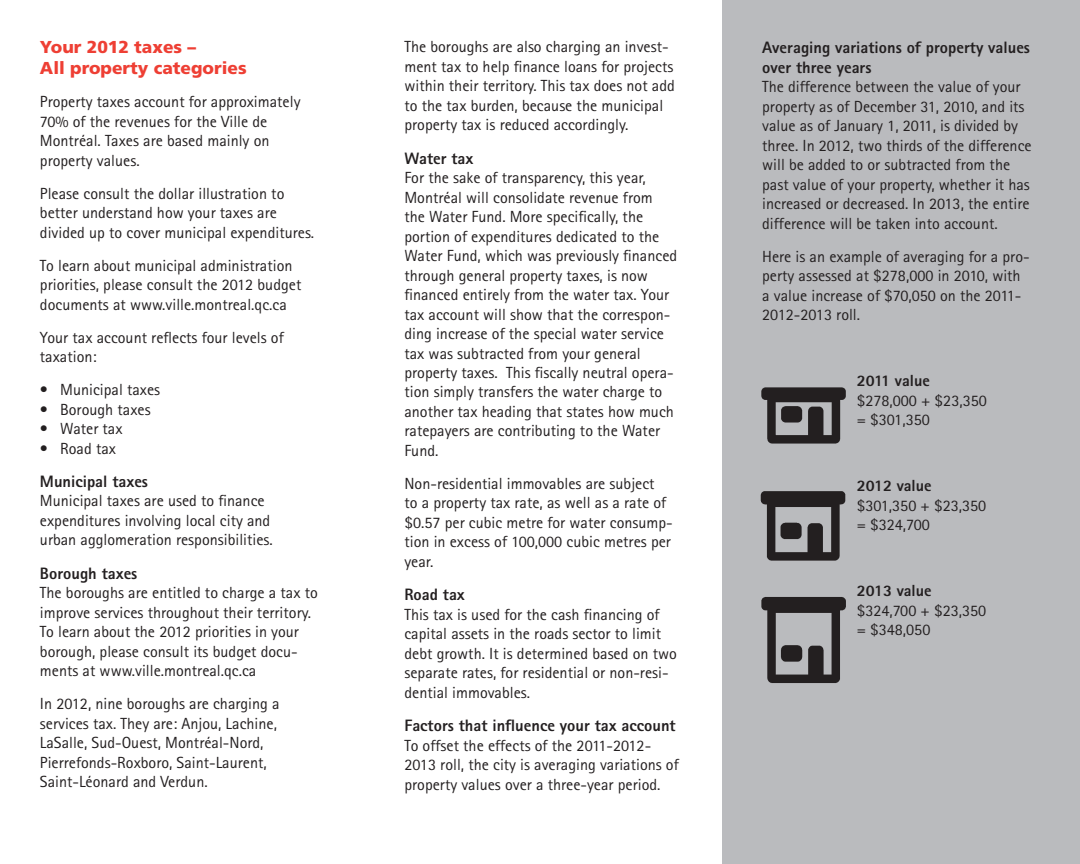
<style>
.page{position:relative;width:1080px;height:864px;background:#fff}
.page>*{position:absolute;margin:0;border:0;box-sizing:border-box;transform-origin:0 0}
.t1{font:900 17.25px/20.7px "Frutiger";color:#ee3f34}
.t2{font:800 16.5px/19.8px "Rotis Sans Serif";color:#231f20}
.t3{font:16.2px/19.5px "Rotis Sans Serif";color:#231f20}
.t4{font:800 16.2px "Rotis Sans Serif";color:#231f20}
</style>
<div class="page">
<div style="left:722px;top:0;width:358px;height:864px;background:#babbbe"></div>
<img style="left:761px;top:387px;width:85px;height:57px">
<img style="left:760px;top:491px;width:86px;height:70px">
<img style="left:761px;top:597px;width:85px;height:86px">
<p class="t1" style="left:40px;top:37px;width:208px">Your 2012 taxes –<br>All property categories</p>
<p class="t3" style="left:40px;top:92px;width:262px">Property taxes account for approximately<br>70% of the revenues for the Ville de<br>Montréal. Taxes are based mainly on property values.</p>
<p class="t3" style="left:40px;top:183px;width:276px">Please consult the dollar illustration to better understand how your taxes are divided up to cover municipal expenditures.</p>
<p class="t3" style="left:40px;top:255px;width:263px">To learn about municipal administration priorities, please consult the 2012 budget documents at www.ville.montreal.qc.ca</p>
<p class="t3" style="left:40px;top:327px;width:245px">Your tax account reflects four levels of taxation:</p>
<p class="t3" style="left:40px;top:380px;width:122px">• Municipal taxes</p>
<p class="t3" style="left:40px;top:399px;width:112px">• Borough taxes</p>
<p class="t3" style="left:40px;top:419px;width:84px">• Water tax</p>
<p class="t3" style="left:40px;top:438px;width:78px">• Road tax</p>
<p class="t2" style="left:40px;top:471px;width:110px">Municipal taxes</p>
<p class="t3" style="left:40px;top:491px;width:234px">Municipal taxes are used to finance expenditures involving local city and urban agglomeration responsibilities.</p>
<p class="t2" style="left:40px;top:563px;width:99px">Borough taxes</p>
<p class="t3" style="left:40px;top:583px;width:279px">The boroughs are entitled to charge a tax to improve services throughout their territory.<br>To learn about the 2012 priorities in your borough, please consult its budget docu&shy;ments at www.ville.montreal.qc.ca</p>
<p class="t3" style="left:40px;top:694px;width:241px">In 2012, nine boroughs are charging a services tax. They are: Anjou, Lachine, LaSalle, Sud-Ouest, Montréal-Nord, Pierrefonds-Roxboro, Saint-Laurent, Saint-Léonard and Verdun.</p>
<p class="t3" style="left:404px;top:37px;width:272px">The boroughs are also charging an invest&shy;ment tax to help finance loans for projects within their territory. This tax does not add to the tax burden, because the municipal property tax is reduced accordingly.</p>
<p class="t2" style="left:404px;top:148px;width:71px">Water tax</p>
<p class="t3" style="left:404px;top:168px;width:274px">For the sake of transparency, this year, Montréal will consolidate revenue from the Water Fund. More specifically, the portion of expenditures dedicated to the Water Fund, which was previously financed through general property taxes, is now financed entirely from the water tax. Your tax account will show that the correspon&shy;ding increase of the special water service tax was subtracted from your general property taxes. This fiscally neutral opera&shy;tion simply transfers the water charge to another tax heading that states how much ratepayers are contributing to the Water Fund.</p>
<p class="t3" style="left:404px;top:474px;width:270px">Non-residential immovables are subject<br>to a property tax rate, as well as a rate of $0.57 per cubic metre for water consump&shy;tion in excess of 100,000 cubic metres per year.</p>
<p class="t2" style="left:404px;top:585px;width:62px">Road tax</p>
<p class="t3" style="left:404px;top:605px;width:274px">This tax is used for the cash financing of capital assets in the roads sector to limit debt growth. It is determined based on two separate rates, for residential or non-resi&shy;dential immovables.</p>
<p class="t2" style="left:404px;top:715px;width:273px">Factors that influence your tax account</p>
<p class="t3" style="left:404px;top:735px;width:276px">To offset the effects of the 2011-2012-<br>2013 roll, the city is averaging variations of property values over a three-year period.</p>
<p class="t2" style="left:762px;top:37px;width:269px">Averaging variations of property values over three years</p>
<p class="t3" style="left:762px;top:77px;width:271px">The difference between the value of your property as of December 31, 2010, and its value as of January 1, 2011, is divided by three. In 2012, two thirds of the difference will be added to or subtracted from the past value of your property, whether it has increased or decreased. In 2013, the entire difference will be taken into account.</p>
<p class="t3" style="left:762px;top:246px;width:269px">Here is an example of averaging for a pro&shy;perty assessed at $278,000 in 2010, with a value increase of $70,050 on the 2011- 2012-2013 roll.</p>
<p class="t4" style="left:857px;top:370px;width:75px">2011 value</p>
<p class="t3" style="left:857px;top:390px;width:132px">$278,000 + $23,350 = $301,350</p>
<p class="t4" style="left:857px;top:475px;width:76px">2012 value</p>
<p class="t3" style="left:857px;top:495px;width:131px">$301,350 + $23,350 = $324,700</p>
<p class="t4" style="left:857px;top:580px;width:76px">2013 value</p>
<p class="t3" style="left:857px;top:600px;width:131px">$324,700 + $23,350 = $348,050</p>
</div>
